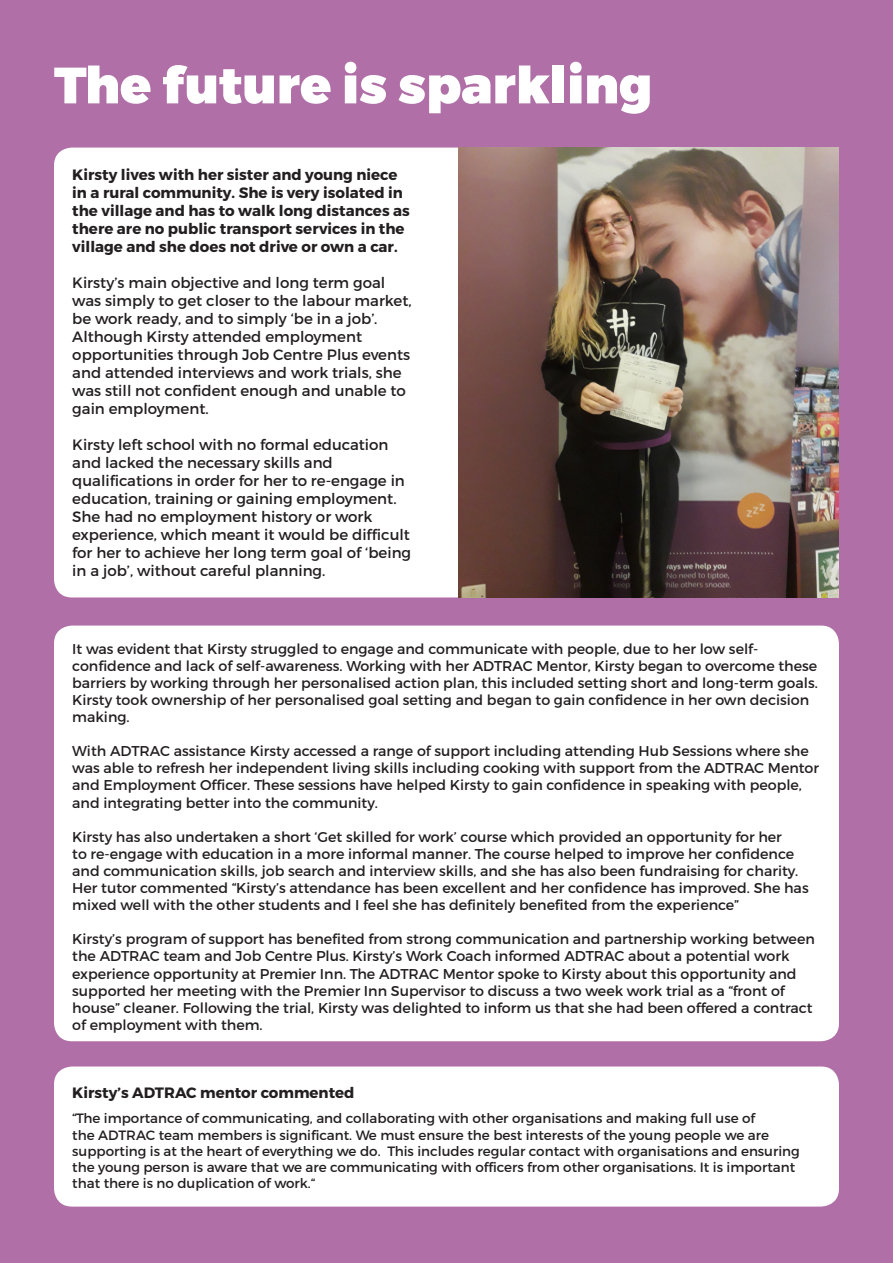
<style>
.page{position:relative;width:893px;height:1263px;background:#b06fa7}
.page>*{position:absolute;margin:0;border:0;box-sizing:border-box;transform-origin:0 0}
.t1{font:900 51px "Montserrat";color:#fff}
.t2{font:15px/18px "Montserrat";color:#231f20}
.t3{font:700 15px/18px "Montserrat";color:#231f20}
.t4{font:14.25px/17.1px "Montserrat";color:#231f20}
.t5{font:13.5px/16.2px "Montserrat";color:#231f20}
</style>
<div class="page">
<div style="left:54px;top:148px;width:785px;height:449px;background:#fff;border-radius:18px"></div>
<img style="left:458px;top:148px;width:381px;height:449px">
<div style="left:54px;top:626px;width:785px;height:415px;background:#fff;border-radius:18px"></div>
<div style="left:54px;top:1066px;width:785px;height:140px;background:#fff;border-radius:18px"></div>
<p class="t1" style="left:54px;top:53px;width:600px">The future is sparkling</p>
<p class="t3" style="left:72px;top:166px;width:339px">Kirsty lives with her sister and young niece in a rural community. She is very isolated in the village and has to walk long distances as there are no public transport services in the village and she does not drive or own a car.</p>
<p class="t2" style="left:72px;top:274px;width:341px">Kirsty’s main objective and long term goal was simply to get closer to the labour market, be work ready, and to simply ‘be in a job’.<br>Although Kirsty attended employment opportunities through Job Centre Plus events and attended interviews and work trials, she was still not confident enough and unable to gain employment.</p>
<p class="t2" style="left:72px;top:436px;width:340px">Kirsty left school with no formal education and lacked the necessary skills and qualifications in order for her to re-engage in education, training or gaining employment.<br>She had no employment history or work experience, which meant it would be difficult for her to achieve her long term goal of ‘being in a job’, without careful planning.</p>
<p class="t4" style="left:72px;top:640px;width:747px">It was evident that Kirsty struggled to engage and communicate with people, due to her low self&shy;confidence and lack of self-awareness. Working with her ADTRAC Mentor, Kirsty began to overcome these barriers by working through her personalised action plan, this included setting short and long-term goals.<br>Kirsty took ownership of her personalised goal setting and began to gain confidence in her own decision making.</p>
<p class="t4" style="left:72px;top:742px;width:748px">With ADTRAC assistance Kirsty accessed a range of support including attending Hub Sessions where she was able to refresh her independent living skills including cooking with support from the ADTRAC Mentor and Employment Officer. These sessions have helped Kirsty to gain confidence in speaking with people, and integrating better into the community.</p>
<p class="t4" style="left:72px;top:828px;width:738px">Kirsty has also undertaken a short ‘Get skilled for work’ course which provided an opportunity for her<br>to re-engage with education in a more informal manner. The course helped to improve her confidence and communication skills, job search and interview skills, and she has also been fundraising for charity.<br>Her tutor commented “Kirsty’s attendance has been excellent and her confidence has improved. She has mixed well with the other students and I feel she has definitely benefited from the experience”</p>
<p class="t4" style="left:72px;top:931px;width:744px">Kirsty’s program of support has benefited from strong communication and partnership working between the ADTRAC team and Job Centre Plus. Kirsty’s Work Coach informed ADTRAC about a potential work experience opportunity at Premier Inn. The ADTRAC Mentor spoke to Kirsty about this opportunity and supported her meeting with the Premier Inn Supervisor to discuss a two week work trial as a “front of house” cleaner. Following the trial, Kirsty was delighted to inform us that she had been offered a contract of employment with them.</p>
<p class="t3" style="left:72px;top:1084px;width:284px">Kirsty’s ADTRAC mentor commented</p>
<p class="t5" style="left:72px;top:1110px;width:729px">“The importance of communicating, and collaborating with other organisations and making full use of<br>the ADTRAC team members is significant. We must ensure the best interests of the young people we are supporting is at the heart of everything we do. This includes regular contact with organisations and ensuring the young person is aware that we are communicating with officers from other organisations. It is important that there is no duplication of work.“</p>
</div>
